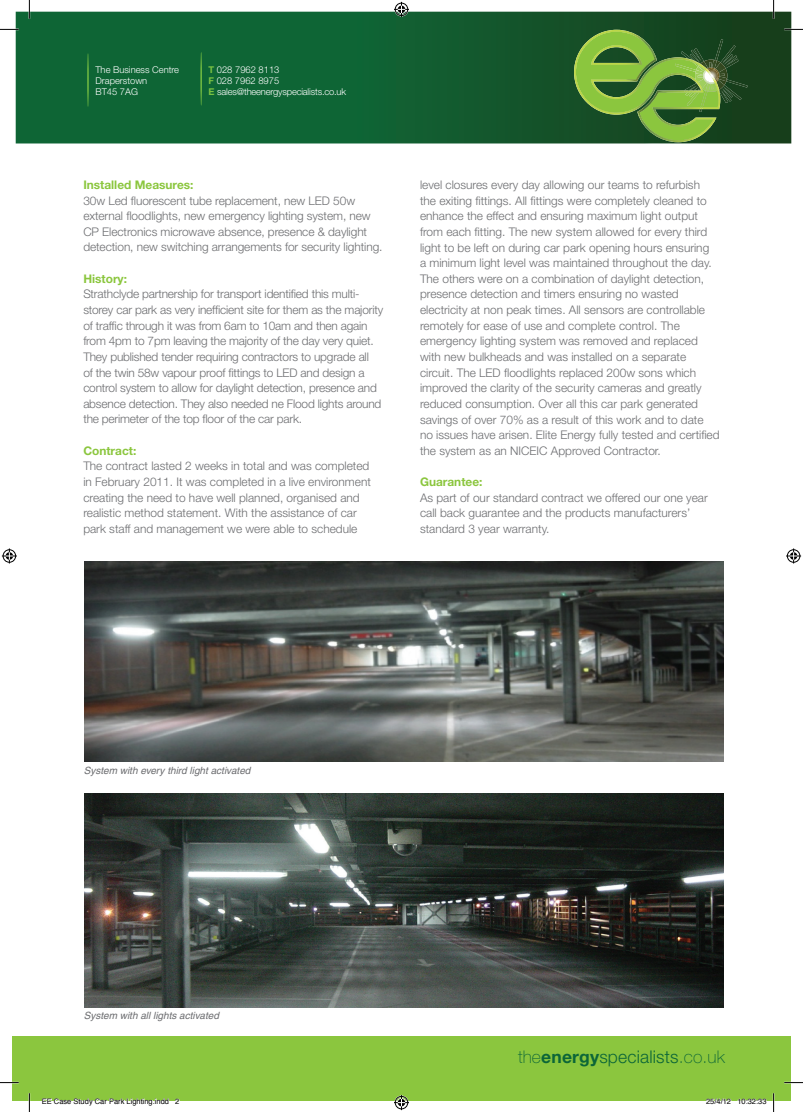
<style>
.page{position:relative;width:803px;height:1112px;background:#fff}
.page>*{position:absolute;margin:0;border:0;box-sizing:border-box;transform-origin:0 0}
.t1{font:300 17.5px "Helvetica Neue LT";letter-spacing:.01em;color:#0c6638}
.t2{font:300 11.88px/15.6px "Helvetica Neue LT";color:#6c6d70}
.t3{font:700 11.88px "Helvetica Neue LT";color:#8bc63e}
.t4{font:italic 10px "Helvetica LT";color:#6c6d70}
.t5{font:300 9.38px/11.2px "Helvetica Neue LT";letter-spacing:-.02em;color:#fff}
.t6{font:300 9.38px/11.2px "Helvetica Neue LT";color:#fff}
.t7{font:7.5px "Helvetica";color:#000}
.s1{font-weight:700;color:#79c142}
.s2{font-weight:100}
.s3{font-weight:700}
</style>
<div class="page">
<img style="left:84px;top:561px;width:639px;height:200px">
<img style="left:84px;top:793px;width:639px;height:214px">
<div style="left:12px;top:1035px;width:779px;height:64px;background:#8bc63e"></div>
<svg style="left:16px;top:12px;width:775px;height:131px;background:#105d30"></svg>
<svg style="left:574px;top:30px;width:173px;height:112px;background:#4f7e33"></svg>
<hr style="left:200px;top:52px;width:2px;height:54px;background:#79c142;border-radius:50%">
<hr style="left:87px;top:53px;width:2px;height:54px;background:#79c142;border-radius:50%">
<svg style="left:0;top:29px;width:19px;height:1px"></svg>
<svg style="left:784px;top:29px;width:19px;height:1px"></svg>
<svg style="left:0;top:1081px;width:19px;height:2px"></svg>
<svg style="left:784px;top:1081px;width:19px;height:2px"></svg>
<svg style="left:29px;top:0;width:1px;height:19px"></svg>
<svg style="left:29px;top:1093px;width:1px;height:18px"></svg>
<svg style="left:773px;top:0;width:1px;height:19px"></svg>
<svg style="left:773px;top:1093px;width:1px;height:18px"></svg>
<svg style="left:394px;top:2px;width:15px;height:15px"></svg>
<svg style="left:394px;top:1095px;width:15px;height:14px"></svg>
<svg style="left:2px;top:548px;width:15px;height:15px"></svg>
<svg style="left:786px;top:548px;width:15px;height:15px"></svg>
<svg style="left:42px;top:1098px;width:127px;height:3px"></svg>
<svg style="left:706px;top:1098px;width:25px;height:3px"></svg>
<svg style="left:737px;top:1098px;width:30px;height:3px"></svg>
<p class="t6" style="left:95px;top:63px;width:85px">The Business Centre<br>Draperstown<br>BT45 7AG</p>
<p class="t5" style="left:209px;top:63px;width:139px"><span class="s1">T</span> 028 7962 8113<br><span class="s1">F</span> 028 7962 8975<br><span class="s1">E</span> sales@theenergyspecialists.co.uk</p>
<p class="t3" style="left:83px;top:177px;width:112px">Installed Measures:</p>
<p class="t2" style="left:83px;top:192px;width:301px">30w Led fluorescent tube replacement, new LED 50w external floodlights, new emergency lighting system, new CP Electronics microwave absence, presence &amp; daylight detection, new switching arrangements for security lighting.</p>
<p class="t3" style="left:83px;top:271px;width:45px">History:</p>
<p class="t2" style="left:83px;top:286px;width:301px">Strathclyde partnership for transport identified this multi&shy;storey car park as very inefficient site for them as the majority of traffic through it was from 6am to 10am and then again from 4pm to 7pm leaving the majority of the day very quiet.<br>They published tender requiring contractors to upgrade all<br>of the twin 58w vapour proof fittings to LED and design a control system to allow for daylight detection, presence and absence detection. They also needed ne Flood lights around the perimeter of the top floor of the car park.</p>
<p class="t3" style="left:83px;top:443px;width:55px">Contract:</p>
<p class="t2" style="left:83px;top:458px;width:289px">The contract lasted 2 weeks in total and was completed in February 2011. It was completed in a live environment creating the need to have well planned, organised and realistic method statement. With the assistance of car park staff and management we were able to schedule</p>
<p class="t2" style="left:420px;top:177px;width:301px">level closures every day allowing our teams to refurbish<br>the exiting fittings. All fittings were completely cleaned to enhance the effect and ensuring maximum light output from each fitting. The new system allowed for every third light to be left on during car park opening hours ensuring<br>a minimum light level was maintained throughout the day.<br>The others were on a combination of daylight detection, presence detection and timers ensuring no wasted electricity at non peak times. All sensors are controllable remotely for ease of use and complete control. The emergency lighting system was removed and replaced with new bulkheads and was installed on a separate circuit. The LED floodlights replaced 200w sons which improved the clarity of the security cameras and greatly reduced consumption. Over all this car park generated savings of over 70% as a result of this work and to date<br>no issues have arisen. Elite Energy fully tested and certified the system as an NICEIC Approved Contractor.</p>
<p class="t3" style="left:420px;top:474px;width:64px">Guarantee:</p>
<p class="t2" style="left:420px;top:489px;width:289px">As part of our standard contract we offered our one year call back guarantee and the products manufacturers’ standard 3 year warranty.</p>
<p class="t4" style="left:84px;top:764px;width:168px">System with every third light activated</p>
<p class="t4" style="left:84px;top:1009px;width:137px">System with all lights activated</p>
<h1 class="t1" style="left:518px;top:1045px;width:208px"><span class="s2">the</span><span class="s3">energy</span>specialists<span class="s2">.co.uk</span></h1>
<p class="t7" style="left:42px;top:1095px;width:139px">EE Case Study Car Park Lighting.indd 2</p>
<p class="t7" style="left:706px;top:1095px;width:62px">25/4/12 10:32:33</p>
</div>
